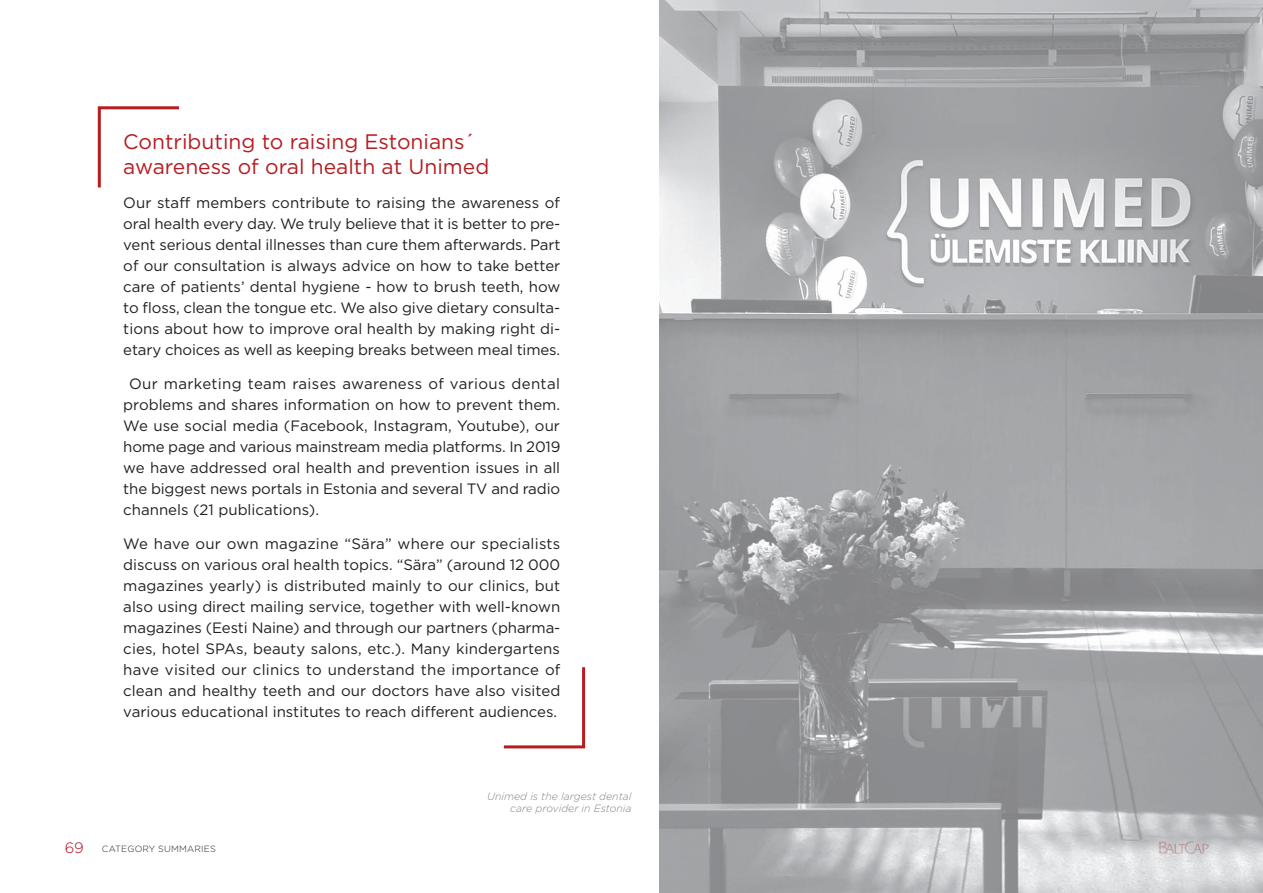
<style>
.page{position:relative;width:1263px;height:893px;background:#fff}
.page>*{position:absolute;margin:0;border:0;box-sizing:border-box;transform-origin:0 0}
.t1{font:21px/25.2px "Gotham Pro";color:#b61c20}
.t2{font:15px/21px "Gotham Pro";color:#231f20;text-align:justify}
.t3{font:300 15px "Gotham Pro";color:#b00d15}
.t4{font:italic 300 10.5px/12px "Gotham Pro";color:#808285;text-align:right}
.t5{font:300 9px "Gotham Pro";letter-spacing:.02em;color:#231f20}
</style>
<div class="page">
<svg style="left:97px;top:106px;width:82px;height:82px"></svg>
<svg style="left:503px;top:667px;width:83px;height:82px"></svg>
<img style="left:660px;top:0;width:603px;height:893px">
<h1 class="t1" style="left:123px;top:129px;width:367px">Contributing to raising Estonians´ awareness of oral health at Unimed</h1>
<p class="t2" style="left:123px;top:192px;width:439px">Our staff members contribute to raising the awareness of oral health every day. We truly believe that it is better to pre&shy;vent serious dental illnesses than cure them afterwards. Part of our consultation is always advice on how to take better care of patients’ dental hygiene - how to brush teeth, how to floss, clean the tongue etc. We also give dietary consulta&shy;tions about how to improve oral health by making right di&shy;etary choices as well as keeping breaks between meal times.</p>
<p class="t2" style="left:123px;top:373px;width:439px;text-align:left;text-indent:6px">Our marketing team raises awareness of various dental problems and shares information on how to prevent them.<br>We use social media (Facebook, Instagram, Youtube), our home page and various mainstream media platforms. In 2019 we have addressed oral health and prevention issues in all the biggest news portals in Estonia and several TV and radio channels (21 publications).</p>
<p class="t2" style="left:123px;top:533px;width:439px">We have our own magazine “Sära” where our specialists discuss on various oral health topics. “Sära” (around 12 000 magazines yearly) is distributed mainly to our clinics, but also using direct mailing service, together with well-known magazines (Eesti Naine) and through our partners (pharma&shy;cies, hotel SPAs, beauty salons, etc.). Many kindergartens have visited our clinics to understand the importance of clean and healthy teeth and our doctors have also visited various educational institutes to reach different audiences.</p>
<p class="t3" style="left:65px;top:839px;width:21px">69</p>
<p class="t5" style="left:102px;top:843px;width:115px">CATEGORY SUMMARIES</p>
<p class="t4" style="left:487px;top:790px;width:146px">Unimed is the largest dental care provider in Estonia</p>
</div>
